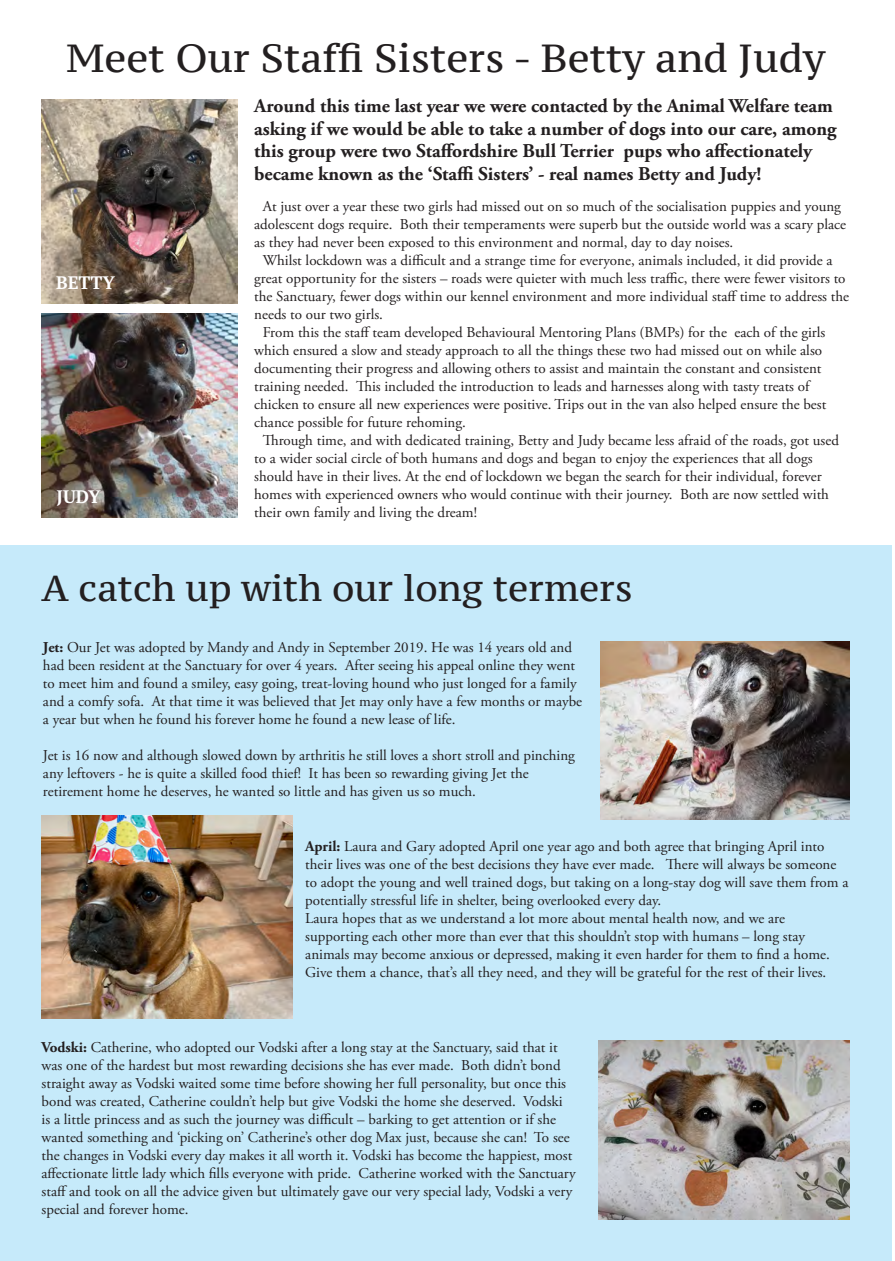
<style>
.page{position:relative;width:895px;height:1261px;background:#fff}
.page>*{position:absolute;margin:0;border:0;box-sizing:border-box;transform-origin:0 0}
.t1{font:39px "PT Serif Caption";color:#231f20}
.t2{font:36px "PT Serif Caption";color:#231f20}
.t3{font:700 19.5px/22.5px "Adobe Garamond Pro";color:#231f20}
.t4{font:700 18px "PT Serif";color:#fff}
.t5{font:15px/18px "Adobe Garamond Pro";color:#231f20}
.s1{font-weight:700}
</style>
<div class="page">
<img style="left:42px;top:100px;width:195px;height:204px">
<div style="left:0;top:545px;width:892px;height:716px;background:#c6eafa"></div>
<img style="left:599px;top:1041px;width:250px;height:178px">
<img style="left:42px;top:815px;width:250px;height:204px">
<img style="left:600px;top:641px;width:249px;height:179px">
<img style="left:42px;top:314px;width:195px;height:204px">
<p class="t1" style="left:66px;top:32px;width:760px">Meet Our Staffi Sisters - Betty and Judy</p>
<p class="t3" style="left:254px;top:95px;width:584px">Around this time last year we were contacted by the Animal Welfare team asking if we would be able to take a number of dogs into our care, among this group were two Staffordshire Bull Terrier pups who affectionately became known as the ‘Staffi Sisters’ - real names Betty and Judy!</p>
<p class="t5" style="left:254px;top:197px;width:593px;text-indent:9px">At just over a year these two girls had missed out on so much of the socialisation puppies and young adolescent dogs require. Both their temperaments were superb but the outside world was a scary place as they had never been exposed to this environment and normal, day to day noises.</p>
<p class="t5" style="left:254px;top:251px;width:596px;text-indent:9px">Whilst lockdown was a difficult and a strange time for everyone, animals included, it did provide a great opportunity for the sisters – roads were quieter with much less traffic, there were fewer visitors to the Sanctuary, fewer dogs within our kennel environment and more individual staff time to address the needs to our two girls.</p>
<p class="t5" style="left:254px;top:323px;width:573px;text-indent:9px">From this the staff team developed Behavioural Mentoring Plans (BMPs) for the each of the girls which ensured a slow and steady approach to all the things these two had missed out on while also documenting their progress and allowing others to assist and maintain the constant and consistent training needed. This included the introduction to leads and harnesses along with tasty treats of chicken to ensure all new experiences were positive. Trips out in the van also helped ensure the best chance possible for future rehoming.</p>
<p class="t5" style="left:254px;top:431px;width:586px;text-indent:9px">Through time, and with dedicated training, Betty and Judy became less afraid of the roads, got used to a wider social circle of both humans and dogs and began to enjoy the experiences that all dogs should have in their lives. At the end of lockdown we began the search for their individual, forever homes with experienced owners who would continue with their journey. Both are now settled with their own family and living the dream!</p>
<p class="t4" style="left:56px;top:271px;width:61px">BETTY</p>
<p class="t4" style="left:56px;top:485px;width:46px">JUDY</p>
<p class="t2" style="left:42px;top:565px;width:592px">A catch up with our long termers</p>
<p class="t5" style="left:43px;top:639px;width:541px"><span class="s1">Jet:</span> Our Jet was adopted by Mandy and Andy in September 2019. He was 14 years old and had been resident at the Sanctuary for over 4 years. After seeing his appeal online they went to meet him and found a smiley, easy going, treat-loving hound who just longed for a family and a comfy sofa. At that time it was believed that Jet may only have a few months or maybe a year but when he found his forever home he found a new lease of life.</p>
<p class="t5" style="left:43px;top:747px;width:533px">Jet is 16 now and although slowed down by arthritis he still loves a short stroll and pinching any leftovers - he is quite a skilled food thief! It has been so rewarding giving Jet the retirement home he deserves, he wanted so little and has given us so much.</p>
<p class="t5" style="left:305px;top:838px;width:545px"><span class="s1">April:</span> Laura and Gary adopted April one year ago and both agree that bringing April into their lives was one of the best decisions they have ever made. There will always be someone to adopt the young and well trained dogs, but taking on a long-stay dog will save them from a potentially stressful life in shelter, being overlooked every day.</p>
<p class="t5" style="left:305px;top:910px;width:526px">Laura hopes that as we understand a lot more about mental health now, and we are supporting each other more than ever that this shouldn’t stop with humans – long stay animals may become anxious or depressed, making it even harder for them to find a home.<br>Give them a chance, that’s all they need, and they will be grateful for the rest of their lives.</p>
<p class="t5" style="left:42px;top:1038px;width:535px"><span class="s1">Vodski:</span> Catherine, who adopted our Vodski after a long stay at the Sanctuary, said that it was one of the hardest but most rewarding decisions she has ever made. Both didn’t bond straight away as Vodski waited some time before showing her full personality, but once this bond was created, Catherine couldn’t help but give Vodski the home she deserved. Vodski<br>is a little princess and as such the journey was difficult – barking to get attention or if she wanted something and ‘picking on’ Catherine’s other dog Max just, because she can! To see the changes in Vodski every day makes it all worth it. Vodski has become the happiest, most affectionate little lady which fills everyone with pride. Catherine worked with the Sanctuary staff and took on all the advice given but ultimately gave our very special lady, Vodski a very special and forever home.</p>
</div>
